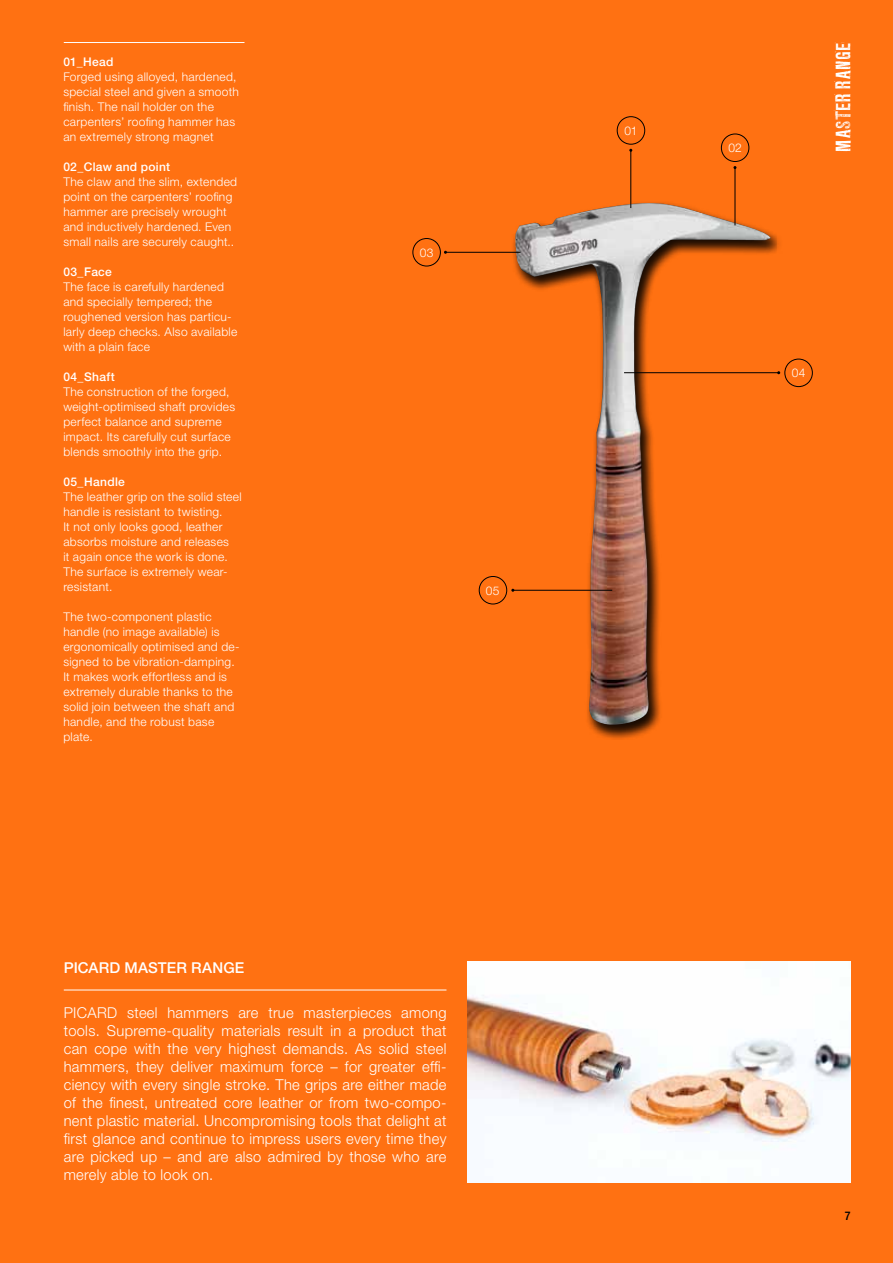
<style>
.page{position:relative;width:893px;height:1263px;background:#ff7112}
.page>*{position:absolute;margin:0;border:0;box-sizing:border-box;transform-origin:0 0}
.t1{font:18.75px "LL Rubber Grotesque OTF";color:#fff}
.t2{font:300 15px/18px "Helvetica Neue LT Pro";letter-spacing:.02em;color:#fff;text-align:justify}
.t3{font:500 15px "Helvetica Neue LT Pro";letter-spacing:.01em;color:#fff}
.t4{font:300 12px/15px "Helvetica Neue LT Pro";letter-spacing:.025em;color:#fff}
.t5{font:500 12px "Helvetica Neue LT Pro";letter-spacing:.025em;color:#fff}
.t6{font:500 condensed 12px "Helvetica Neue LT Pro";color:#000}
</style>
<div class="page">
<div style="left:511px;top:201px;width:265px;height:540px;background:#000;opacity:.7"></div>
<img style="left:515px;top:203px;width:256px;height:522px">
<div style="left:617px;top:116px;width:28px;height:29px;border:1px solid #000;border-radius:50%"></div>
<div style="left:721px;top:134px;width:28px;height:28px;border:1px solid #000;border-radius:50%"></div>
<div style="left:412px;top:238px;width:29px;height:28px;border:1px solid #000;border-radius:50%"></div>
<div style="left:784px;top:359px;width:29px;height:28px;border:1px solid #000;border-radius:50%"></div>
<div style="left:479px;top:576px;width:28px;height:28px;border:1px solid #000;border-radius:50%"></div>
<hr style="left:630px;top:150px;width:1px;height:58px;background:#000">
<hr style="left:735px;top:168px;width:1px;height:57px;background:#000">
<hr style="left:445px;top:252px;width:75px;height:1px;background:#000">
<hr style="left:624px;top:372px;width:155px;height:1px;background:#000">
<hr style="left:513px;top:590px;width:99px;height:1px;background:#000">
<hr style="left:64px;top:990px;width:382px;height:1px;background:#fff">
<hr style="left:64px;top:42px;width:180px;height:1px;background:#fff">
<img style="left:468px;top:962px;width:383px;height:220px">
<p class="t5" style="left:63px;top:54px;width:52px">01_Head</p>
<p class="t4" style="left:63px;top:69px;width:177px">Forged using alloyed, hardened, special steel and given a smooth finish. The nail holder on the carpenters’ roofing hammer has an extremely strong magnet</p>
<p class="t5" style="left:63px;top:159px;width:108px">02_Claw and point</p>
<p class="t4" style="left:63px;top:174px;width:175px">The claw and the slim, extended point on the carpenters’ roofing hammer are precisely wrought and inductively hardened. Even small nails are securely caught..</p>
<p class="t5" style="left:63px;top:264px;width:50px">03_Face</p>
<p class="t4" style="left:63px;top:279px;width:176px">The face is carefully hardened and specially tempered; the roughened version has particu&shy;larly deep checks. Also available with a plain face</p>
<p class="t5" style="left:63px;top:369px;width:53px">04_Shaft</p>
<p class="t4" style="left:63px;top:384px;width:173px">The construction of the forged, weight-optimised shaft provides perfect balance and supreme impact. Its carefully cut surface blends smoothly into the grip.</p>
<p class="t5" style="left:63px;top:474px;width:63px">05_Handle</p>
<p class="t4" style="left:63px;top:489px;width:180px">The leather grip on the solid steel handle is resistant to twisting.<br>It not only looks good, leather absorbs moisture and releases<br>it again once the work is done.<br>The surface is extremely wear&shy;resistant.</p>
<p class="t4" style="left:63px;top:609px;width:178px">The two-component plastic handle (no image available) is ergonomically optimised and de&shy;signed to be vibration-damping.<br>It makes work effortless and is extremely durable thanks to the solid join between the shaft and handle, and the robust base plate.</p>
<p class="t4" style="left:420px;top:245px;width:15px">03</p>
<p class="t4" style="left:486px;top:582px;width:15px">05</p>
<p class="t3" style="left:64px;top:958px;width:182px">PICARD Master range</p>
<p class="t2" style="left:64px;top:1004px;width:44px">PICARD</p>
<p class="t2" style="left:64px;top:1004px;width:384px;text-indent:63px">steel hammers are true masterpieces among tools. Supreme-quality materials result in a product that can cope with the very highest demands. As solid steel hammers, they deliver maximum force – for greater effi&shy;ciency with every single stroke. The grips are either made of the finest, untreated core leather or from two-compo&shy;nent plastic material. Uncompromising tools that delight at first glance and continue to impress users every time they are picked up – and are also admired by those who are merely able to look on.</p>
<p class="t4" style="left:624px;top:123px;width:15px">01</p>
<p class="t4" style="left:728px;top:140px;width:15px">02</p>
<h1 class="t1" style="left:832px;top:152px;width:111px;rotate:-90deg">Master range</h1>
<p class="t4" style="left:792px;top:365px;width:15px">04</p>
<p class="t6" style="left:845px;top:1209px;width:7px">7</p>
</div>
